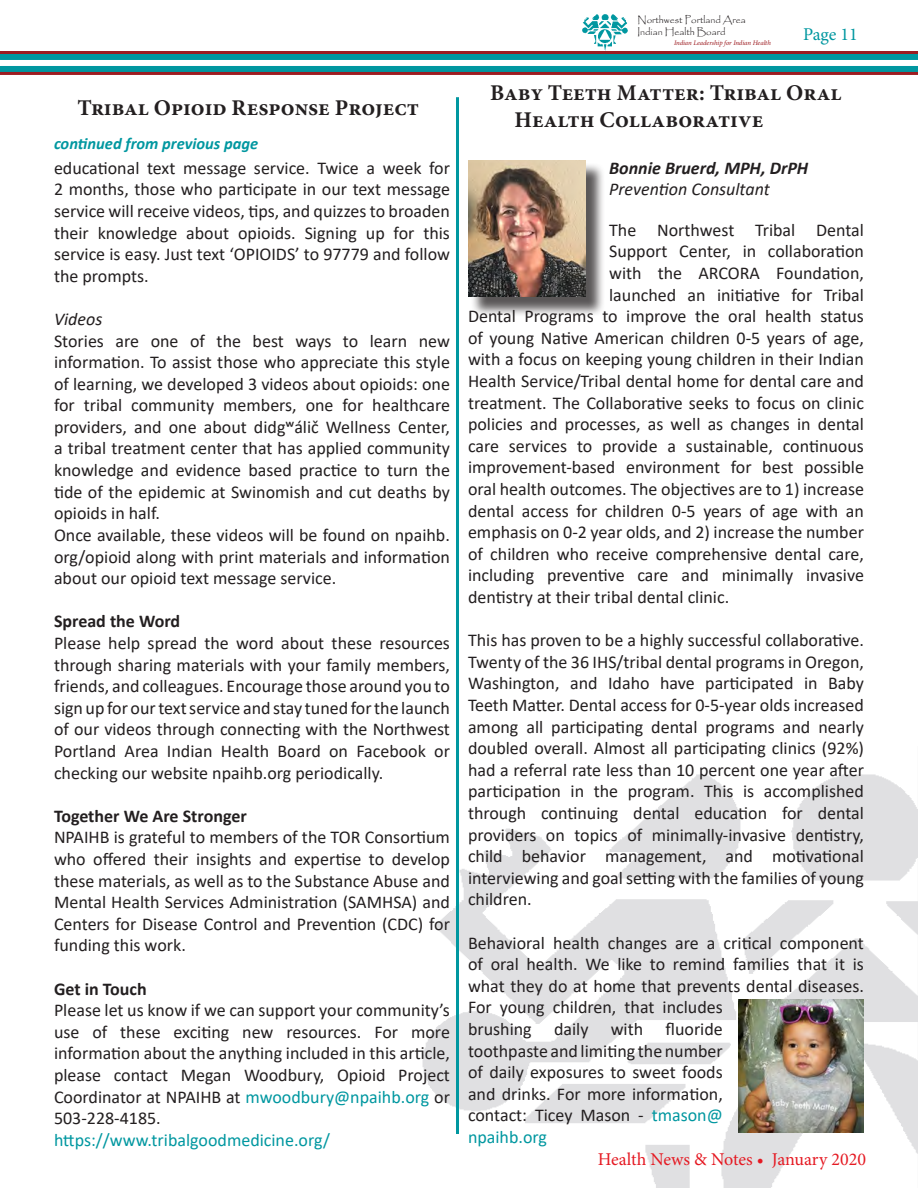
<style>
.page{position:relative;width:918px;height:1188px;background:#fff}
.page>*{position:absolute;margin:0;border:0;box-sizing:border-box;transform-origin:0 0}
.t1{font:700 22.5px/27px "Minion Pro";color:#231f20}
.t2{font:18px/21.6px "Calibri";color:#231f20;text-align:justify}
.t3{font:700 18px "Calibri";color:#231f20}
.t4{font:18px "Calibri";color:#0097a0}
.t5{font:18px "Minion Pro";color:#e51a23}
.t6{font:italic 18px "Calibri";color:#231f20}
.t7{font:italic 700 18px "Calibri";color:#231f20}
.t8{font:18px "Minion Pro";letter-spacing:-.005em;color:#0097a0}
.t9{font:italic 700 16.5px "Calibri";color:#0097a0}
.t10{font:9.75px/11.7px "Papyrus";color:#231f20}
.t11{font:italic 6.9px "Minion Pro";letter-spacing:-.01em;color:#9d1c21}
.s1{color:#0097a0}
</style>
<div class="page">
<img style="left:422px;top:774px;width:496px;height:414px">
<div style="left:0;top:53px;width:918px;height:19px;background:#0097a0"></div>
<hr style="left:0;top:72px;width:918px;height:3px;background:#9d1c21">
<hr style="left:0;top:51px;width:918px;height:3px;background:#9d1c21">
<img style="left:582px;top:14px;width:46px;height:37px">
<div style="left:0;top:60px;width:918px;height:6px;background:#fff"></div>
<div style="left:471px;top:163px;width:135px;height:154px;background:#231f20;opacity:.75"></div>
<img style="left:468px;top:160px;width:118px;height:137px">
<hr style="left:456px;top:97px;width:3px;height:1037px;background:#0097a0">
<img style="left:739px;top:1000px;width:125px;height:133px">
<p class="t1" style="left:77px;top:94px;width:343px">Tribal Opioid Response Project</p>
<p class="t9" style="left:54px;top:132px;width:206px">continued from previous page</p>
<p class="t2" style="left:54px;top:156px;width:398px">educational text message service. Twice a week for 2 months, those who participate in our text message service will receive videos, tips, and quizzes to broaden their knowledge about opioids. Signing up for this service is easy. Just text ‘OPIOIDS’ to 97779 and follow the prompts.</p>
<p class="t6" style="left:54px;top:306px;width:50px">Videos</p>
<p class="t2" style="left:54px;top:329px;width:398px;text-align:left">Stories are one of the best ways to learn new information. To assist those who appreciate this style of learning, we developed 3 videos about opioids: one for tribal community members, one for healthcare providers, and one about didgʷálič Wellness Center, a tribal treatment center that has applied community knowledge and evidence based practice to turn the tide of the epidemic at Swinomish and cut deaths by opioids in half.<br>Once available, these videos will be found on npaihb. org/opioid along with print materials and information about our opioid text message service.</p>
<p class="t3" style="left:54px;top:609px;width:128px">Spread the Word</p>
<p class="t2" style="left:54px;top:632px;width:398px">Please help spread the word about these resources through sharing materials with your family members, friends, and colleagues. Encourage those around you to sign up for our text service and stay tuned for the launch of our videos through connecting with the Northwest Portland Area Indian Health Board on Facebook or checking our website npaihb.org periodically.</p>
<p class="t3" style="left:54px;top:803px;width:194px">Together We Are Stronger</p>
<p class="t2" style="left:54px;top:826px;width:397px">NPAIHB is grateful to members of the TOR Consortium who offered their insights and expertise to develop these materials, as well as to the Substance Abuse and Mental Health Services Administration (SAMHSA) and Centers for Disease Control and Prevention (CDC) for funding this work.</p>
<p class="t3" style="left:54px;top:976px;width:94px">Get in Touch</p>
<p class="t2" style="left:54px;top:999px;width:398px">Please let us know if we can support your community’s use of these exciting new resources. For more information about the anything included in this article, please contact Megan Woodbury, Opioid Project Coordinator at NPAIHB at <span class="s1">mwoodbury@npaihb.org</span> or 503-228-4185.</p>
<p class="t4" style="left:54px;top:1127px;width:278px">https://www.tribalgoodmedicine.org/</p>
<p class="t10" style="left:638px;top:14px;width:110px">Northwest Portland Area<br>Indian Health Board</p>
<p class="t11" style="left:674px;top:38px;width:98px">Indian Leadership for Indian Health</p>
<p class="t8" style="left:803px;top:22px;width:56px">Page 11</p>
<p class="t1" style="left:515px;top:79px;width:329px;text-indent:-24px">Baby Teeth Matter: Tribal Oral<br>Health Collaborative</p>
<p class="t7" style="left:609px;top:155px;width:201px">Bonnie Bruerd, MPH, DrPH</p>
<p class="t6" style="left:609px;top:177px;width:162px">Prevention Consultant</p>
<p class="t2" style="left:609px;top:218px;width:256px">The Northwest Tribal Dental</p>
<p class="t2" style="left:609px;top:240px;width:256px">Support Center, in collaboration</p>
<p class="t2" style="left:609px;top:262px;width:256px">with the ARCORA Foundation,</p>
<p class="t2" style="left:609px;top:283px;width:256px">launched an initiative for Tribal</p>
<p class="t2" style="left:468px;top:305px;width:397px">Dental Programs to improve the oral health status</p>
<p class="t2" style="left:468px;top:326px;width:398px">of young Native American children 0-5 years of age,</p>
<p class="t2" style="left:468px;top:348px;width:397px">with a focus on keeping young children in their Indian</p>
<p class="t2" style="left:468px;top:370px;width:397px">Health Service/Tribal dental home for dental care and</p>
<p class="t2" style="left:468px;top:391px;width:397px">treatment. The Collaborative seeks to focus on clinic</p>
<p class="t2" style="left:468px;top:413px;width:397px">policies and processes, as well as changes in dental</p>
<p class="t2" style="left:468px;top:434px;width:397px">care services to provide a sustainable, continuous</p>
<p class="t2" style="left:468px;top:456px;width:397px">improvement-based environment for best possible</p>
<p class="t2" style="left:468px;top:478px;width:398px">oral health outcomes. The objectives are to 1) increase</p>
<p class="t2" style="left:468px;top:499px;width:397px">dental access for children 0-5 years of age with an</p>
<p class="t2" style="left:468px;top:521px;width:397px">emphasis on 0-2 year olds, and 2) increase the number</p>
<p class="t2" style="left:468px;top:542px;width:398px">of children who receive comprehensive dental care,</p>
<p class="t2" style="left:468px;top:564px;width:398px">including preventive care and minimally invasive</p>
<p class="t2" style="left:468px;top:586px;width:263px">dentistry at their tribal dental clinic.</p>
<p class="t2" style="left:468px;top:629px;width:398px">This has proven to be a highly successful collaborative.<br>Twenty of the 36 IHS/tribal dental programs in Oregon, Washington, and Idaho have participated in Baby Teeth Matter. Dental access for 0-5-year olds increased among all participating dental programs and nearly doubled overall. Almost all participating clinics (92%) had a referral rate less than 10 percent one year after participation in the program. This is accomplished through continuing dental education for dental providers on topics of minimally-invasive dentistry, child behavior management, and motivational interviewing and goal setting with the families of young children.</p>
<p class="t2" style="left:468px;top:931px;width:397px;text-align:left">Behavioral health changes are a critical component of oral health. We like to remind families that it is what they do at home that prevents dental diseases.<br>For young children, that includes<br>brushing daily with fluoride<br>toothpaste and limiting the number<br>of daily exposures to sweet foods<br>and drinks. For more information,<br>contact: Ticey Mason - <span class="s1">tmason@<br>npaihb.org</span></p>
<p class="t5" style="left:598px;top:1147px;width:270px">Health News &amp; Notes • January 2020</p>
</div>
